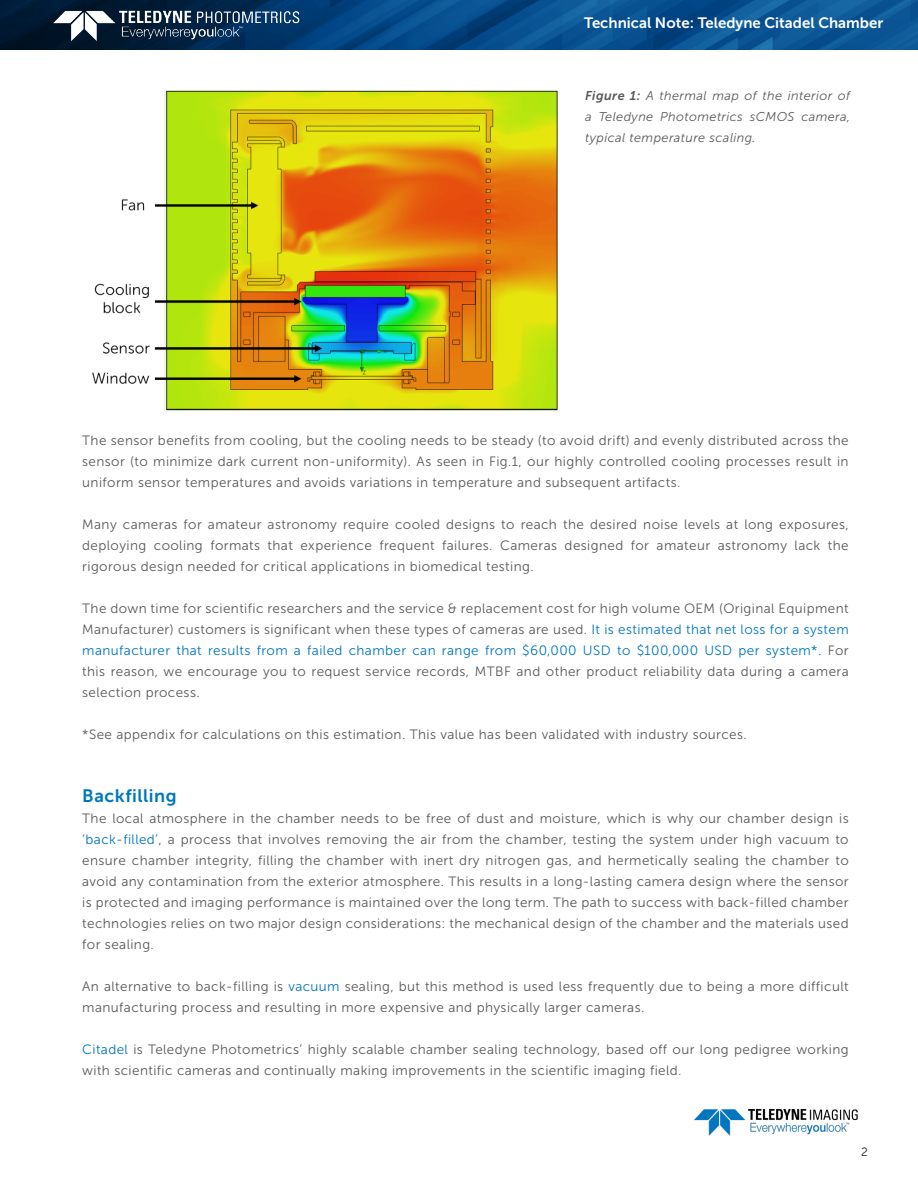
<style>
.page{position:relative;width:918px;height:1188px;background:#fff}
.page>*{position:absolute;margin:0;border:0;box-sizing:border-box;transform-origin:0 0}
.t1{font:18px "Museo Sans 700";letter-spacing:.03em;color:#0076c0}
.t2{font:15px "Museo Sans 700";color:#fff}
.t3{font:13.5px/21px "Museo Sans 300";letter-spacing:.03em;color:#58595b;text-align:justify}
.t4{font:italic 12.75px/21px "Museo Sans 300";letter-spacing:.03em;color:#58595b;text-align:justify}
.t5{font:12px "Museo Sans 300";color:#231f20}
.s1{font-family:"Museo Sans 700"}
.s2{color:#0076c0}
</style>
<div class="page">
<img style="left:0;top:0;width:918px;height:49px">
<img style="left:50px;top:8px;width:252px;height:35px">
<img style="left:694px;top:1109px;width:164px;height:27px">
<img style="left:92px;top:91px;width:466px;height:319px">
<p class="t2" style="left:584px;top:15px;width:301px">Technical Note: Teledyne Citadel Chamber</p>
<p class="t4" style="left:585px;top:86px;width:267px"><span class="s1">Figure 1:</span> A thermal map of the interior of a Teledyne Photometrics sCMOS camera, typical temperature scaling.</p>
<p class="t3" style="left:82px;top:430px;width:768px">The sensor benefits from cooling, but the cooling needs to be steady (to avoid drift) and evenly distributed across the sensor (to minimize dark current non-uniformity). As seen in Fig.1, our highly controlled cooling processes result in uniform sensor temperatures and avoids variations in temperature and subsequent artifacts.</p>
<p class="t3" style="left:82px;top:514px;width:768px">Many cameras for amateur astronomy require cooled designs to reach the desired noise levels at long exposures, deploying cooling formats that experience frequent failures. Cameras designed for amateur astronomy lack the rigorous design needed for critical applications in biomedical testing.</p>
<p class="t3" style="left:82px;top:598px;width:768px">The down time for scientific researchers and the service &amp; replacement cost for high volume OEM (Original Equipment Manufacturer) customers is significant when these types of cameras are used. <span class="s2">It is estimated that net loss for a system manufacturer that results from a failed chamber can range from $60,000 USD to $100,000 USD per system*.</span> For this reason, we encourage you to request service records, MTBF and other product reliability data during a camera selection process.</p>
<p class="t3" style="left:82px;top:724px;width:666px">*See appendix for calculations on this estimation. This value has been validated with industry sources.</p>
<p class="t1" style="left:82px;top:786px;width:96px">Backfilling</p>
<p class="t3" style="left:82px;top:808px;width:768px">The local atmosphere in the chamber needs to be free of dust and moisture, which is why our chamber design is <span class="s2">‘back-filled’</span>, a process that involves removing the air from the chamber, testing the system under high vacuum to ensure chamber integrity, filling the chamber with inert dry nitrogen gas, and hermetically sealing the chamber to avoid any contamination from the exterior atmosphere. This results in a long-lasting camera design where the sensor is protected and imaging performance is maintained over the long term. The path to success with back-filled chamber technologies relies on two major design considerations: the mechanical design of the chamber and the materials used for sealing.</p>
<p class="t3" style="left:82px;top:976px;width:768px">An alternative to back-filling is <span class="s2">vacuum</span> sealing, but this method is used less frequently due to being a more difficult manufacturing process and resulting in more expensive and physically larger cameras.</p>
<p class="t3" style="left:82px;top:1039px;width:768px"><span class="s2">Citadel</span> is Teledyne Photometrics’ highly scalable chamber sealing technology, based off our long pedigree working with scientific cameras and continually making improvements in the scientific imaging field.</p>
<p class="t5" style="left:861px;top:1145px;width:8px">2</p>
</div>
